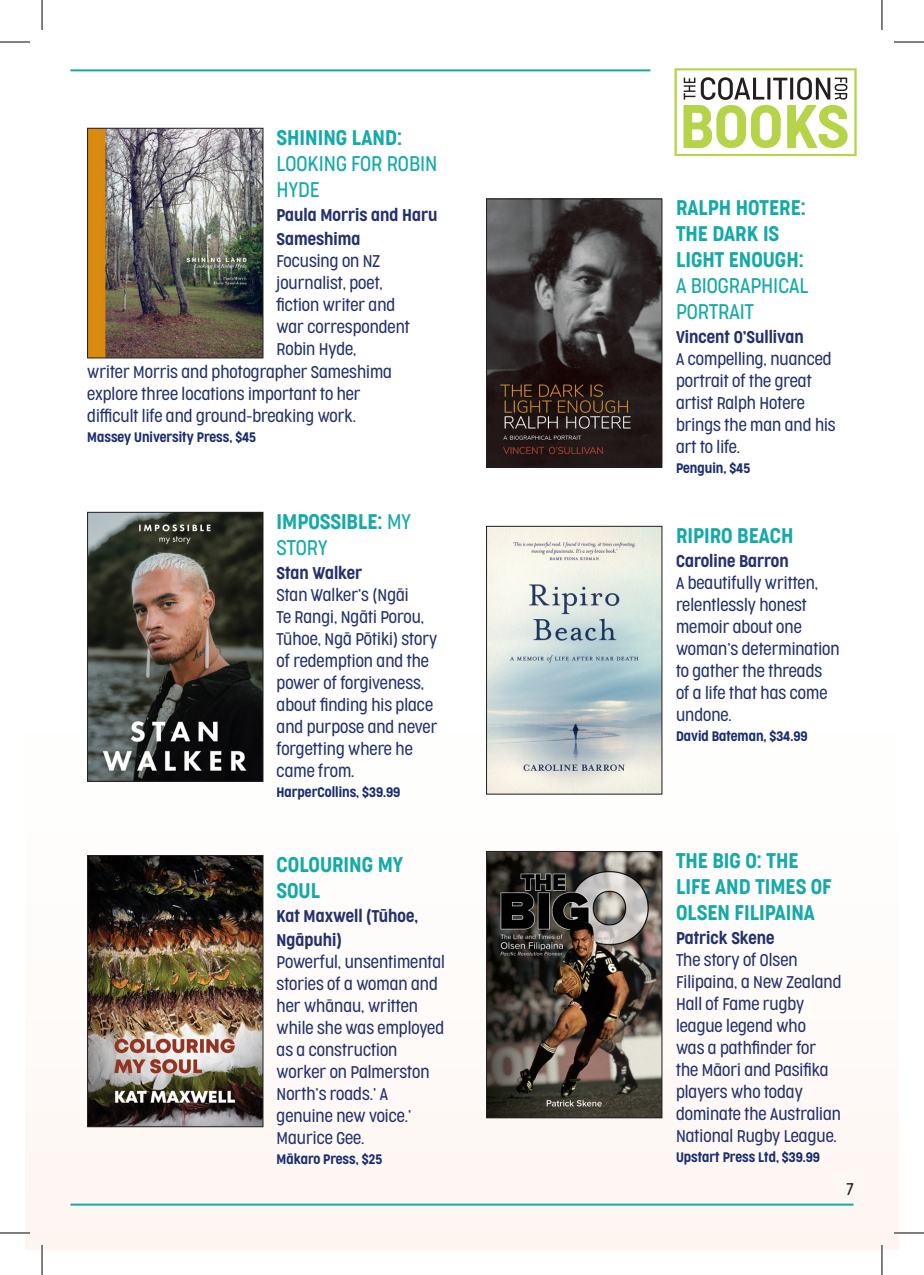
<style>
.page{position:relative;width:924px;height:1275px;background:#fff}
.page>*{position:absolute;margin:0;border:0;box-sizing:border-box;transform-origin:0 0}
.t1{font:300 20px/26px "Cocogoose Condensed";color:#15aaa8}
.t2{font:300 20px/26px "Cocogoose Condensed";color:#15aaa8}
.t3{font:300 16px/22px "Cocogoose Condensed";color:#25316d}
.t4{font:300 16px/24px "Cocogoose Condensed";color:#25316d}
.t5{font:300 16px "Cocogoose Condensed";color:#231f20}
.t6{font:300 13px "Cocogoose Condensed";color:#192c70}
.s1{font-style:inherit}
</style>
<div class="page">
<div style="left:25px;top:25px;width:873px;height:1225px;background:linear-gradient(to right,#fcfbfa,#fefdfc)"></div>
<svg style="left:674px;top:68px;width:182px;height:88px"></svg>
<hr style="left:70px;top:69px;width:580px;height:2px;background:#15aaa8">
<hr style="left:70px;top:1203px;width:783px;height:2px;background:#15aaa8">
<img style="left:89px;top:130px;width:172px;height:226px">
<div style="left:87px;top:128px;width:176px;height:230px;border:1px solid #231f20"></div>
<img style="left:488px;top:201px;width:172px;height:264px">
<div style="left:486px;top:199px;width:176px;height:268px;border:1px solid #231f20"></div>
<img style="left:89px;top:514px;width:172px;height:265px">
<div style="left:87px;top:512px;width:176px;height:269px;border:1px solid #231f20"></div>
<img style="left:89px;top:857px;width:172px;height:268px">
<div style="left:87px;top:855px;width:176px;height:272px;border:1px solid #231f20"></div>
<img style="left:488px;top:528px;width:172px;height:264px">
<div style="left:486px;top:526px;width:176px;height:268px;border:1px solid #231f20"></div>
<img style="left:488px;top:853px;width:172px;height:263px">
<div style="left:486px;top:851px;width:176px;height:267px;border:1px solid #231f20"></div>
<hr style="left:0;top:41px;width:30px;height:2px;background:#fff">
<hr style="left:893px;top:41px;width:30px;height:2px;background:#fff">
<hr style="left:0;top:1231px;width:30px;height:3px;background:#fff">
<hr style="left:893px;top:1231px;width:30px;height:3px;background:#fff">
<hr style="left:41px;top:0;width:2px;height:30px;background:#fff">
<hr style="left:41px;top:1245px;width:2px;height:30px;background:#fff">
<hr style="left:880px;top:0;width:2px;height:30px;background:#fff">
<hr style="left:880px;top:1245px;width:2px;height:30px;background:#fff">
<hr style="left:0;top:42px;width:30px;height:1px;background:#000">
<hr style="left:893px;top:42px;width:30px;height:1px;background:#000">
<hr style="left:0;top:1232px;width:30px;height:1px;background:#000">
<hr style="left:893px;top:1232px;width:30px;height:1px;background:#000">
<hr style="left:42px;top:0;width:1px;height:30px;background:#000">
<hr style="left:42px;top:1245px;width:1px;height:30px;background:#000">
<hr style="left:881px;top:0;width:1px;height:30px;background:#000">
<hr style="left:881px;top:1245px;width:1px;height:30px;background:#000">
<p class="t2" style="left:276px;top:124px;width:162px"><span class="s1">SHINING LAND:<br></span>LOOKING FOR ROBIN<br>HYDE</p>
<p class="t4" style="left:276px;top:202px;width:162px">Paula Morris and Haru<br>Sameshima</p>
<p class="t3" style="left:276px;top:249px;width:135px">Focusing on NZ journalist, poet, fiction writer and war correspondent<br>Robin Hyde,</p>
<p class="t3" style="left:87px;top:361px;width:306px">writer Morris and photographer Sameshima explore three locations important to her difficult life and ground-breaking work.</p>
<p class="t6" style="left:87px;top:429px;width:170px">Massey University Press, $45</p>
<p class="t1" style="left:276px;top:508px;width:136px">IMPOSSIBLE: <span class="s1">MY<br>STORY</span></p>
<p class="t4" style="left:276px;top:560px;width:87px">Stan Walker</p>
<p class="t3" style="left:276px;top:583px;width:162px">Stan Walker’s (Ngāi<br>Te Rangi, Ngāti Porou,<br>Tūhoe, Ngā Pōtiki) story of redemption and the power of forgiveness, about finding his place and purpose and never forgetting where he came from.</p>
<p class="t6" style="left:276px;top:783px;width:125px">HarperCollins, $39.99</p>
<p class="t1" style="left:276px;top:851px;width:128px">COLOURING MY<br>SOUL</p>
<p class="t4" style="left:276px;top:904px;width:143px">Kat Maxwell (Tūhoe,<br>Ngāpuhi)</p>
<p class="t3" style="left:276px;top:950px;width:170px">Powerful, unsentimental stories of a woman and her whānau, written while she was employed as a construction worker on Palmerston<br>North’s roads.’ A genuine new voice.’<br>Maurice Gee.</p>
<p class="t6" style="left:276px;top:1150px;width:107px">Mākaro Press, $25</p>
<p class="t1" style="left:675px;top:195px;width:134px">RALPH HOTERE:<br>THE DARK IS<br>LIGHT ENOUGH:<br><span class="s1">A BIOGRAPHICAL<br>PORTRAIT</span></p>
<p class="t4" style="left:675px;top:325px;width:129px">Vincent O’Sullivan</p>
<p class="t3" style="left:675px;top:348px;width:161px">A compelling, nuanced portrait of the great artist Ralph Hotere brings the man and his art to life.</p>
<p class="t6" style="left:675px;top:459px;width:76px">Penguin, $45</p>
<p class="t1" style="left:675px;top:522px;width:119px">RIPIRO BEACH</p>
<p class="t4" style="left:675px;top:548px;width:114px">Caroline Barron</p>
<p class="t3" style="left:675px;top:571px;width:165px">A beautifully written, relentlessly honest memoir about one woman’s determination to gather the threads of a life that has come undone.</p>
<p class="t6" style="left:675px;top:727px;width:133px">David Bateman, $34.99</p>
<p class="t1" style="left:675px;top:847px;width:157px">THE BIG O: THE<br>LIFE AND TIMES OF<br>OLSEN FILIPAINA</p>
<p class="t4" style="left:675px;top:925px;width:100px">Patrick Skene</p>
<p class="t3" style="left:675px;top:948px;width:167px">The story of Olsen<br>Filipaina, a New Zealand<br>Hall of Fame rugby league legend who<br>was a pathfinder for the Māori and Pasifika players who today dominate the Australian<br>National Rugby League.</p>
<p class="t6" style="left:675px;top:1148px;width:145px">Upstart Press Ltd, $39.99</p>
<p class="t5" style="left:846px;top:1178px;width:9px">7</p>
</div>
